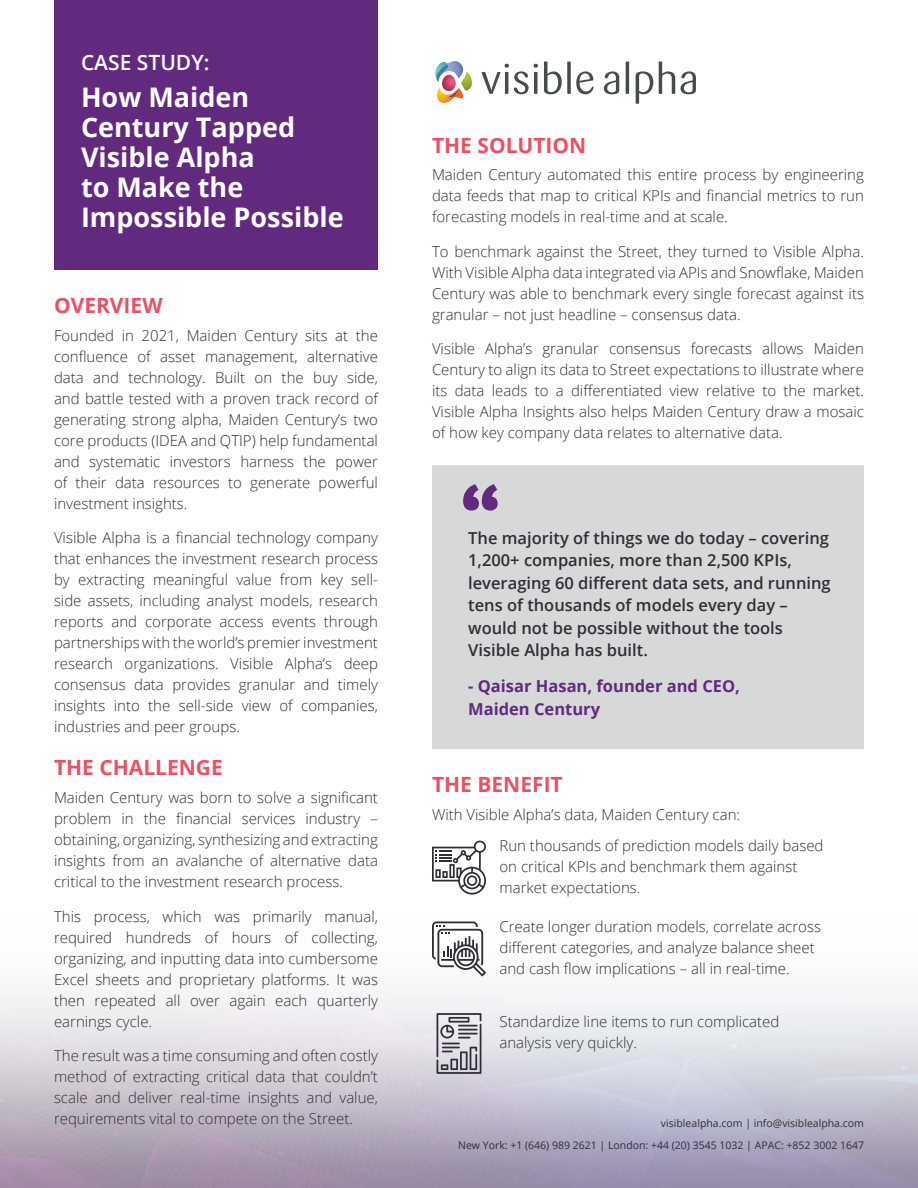
<style>
.page{position:relative;width:918px;height:1188px;background:#fff}
.page>*{position:absolute;margin:0;border:0;box-sizing:border-box;transform-origin:0 0}
.t1{font:700 108px "PT Sans";color:#622a7f}
.t2{font:700 27px/30px "Open Sans";color:#fff}
.t3{font:700 21px "Open Sans";color:#ea5162}
.t4{font:600 21px "Open Sans";color:#fff}
.t5{font:600 16.5px/22.5px "Open Sans";color:#2f2e38}
.t6{font:700 16.5px/22.5px "Open Sans";color:#622a7f}
.t7{font:300 15px/21px "Open Sans";color:#2f2e38;text-align:justify}
.t8{font:10.5px/21.8px "Open Sans";color:#2f2e38;text-align:right}
</style>
<div class="page">
<svg style="left:482px;top:64px;width:56px;height:30px"></svg>
<svg style="left:544px;top:62px;width:18px;height:32px"></svg>
<svg style="left:567px;top:62px;width:4px;height:32px"></svg>
<svg style="left:576px;top:71px;width:17px;height:23px"></svg>
<svg style="left:604px;top:71px;width:15px;height:23px"></svg>
<hr style="left:626px;top:62px;width:3px;height:32px;background:#464b4d">
<svg style="left:636px;top:71px;width:17px;height:33px"></svg>
<svg style="left:659px;top:62px;width:37px;height:32px"></svg>
<svg style="left:435px;top:61px;width:37px;height:42px"></svg>
<div style="left:54px;top:0;width:324px;height:270px;background:#622a7f"></div>
<div style="left:432px;top:465px;width:432px;height:284px;background:#d7d8d8"></div>
<svg style="left:432px;top:921px;width:54px;height:55px"></svg>
<svg style="left:437px;top:1013px;width:44px;height:61px;background:#a6a4ac"></svg>
<svg style="left:432px;top:841px;width:54px;height:54px"></svg>
<h3 class="t4" style="left:81px;top:48px;width:130px">CASE STUDY:</h3>
<h2 class="t2" style="left:81px;top:81px;width:264px">How Maiden<br>Century Tapped<br>Visible Alpha<br>to Make the<br>Impossible Possible</h2>
<h3 class="t3" style="left:54px;top:291px;width:110px">OVERVIEW</h3>
<p class="t7" style="left:54px;top:324px;width:326px">Founded in 2021, Maiden Century sits at the confluence of asset management, alternative data and technology. Built on the buy side, and battle tested with a proven track record of generating strong alpha, Maiden Century’s two core products (IDEA and QTIP) help fundamental and systematic investors harness the power of their data resources to generate powerful investment insights.</p>
<p class="t7" style="left:54px;top:527px;width:326px">Visible Alpha is a financial technology company that enhances the investment research process by extracting meaningful value from key sell&shy;side assets, including analyst models, research reports and corporate access events through partnerships with the world’s premier investment research organizations. Visible Alpha’s deep consensus data provides granular and timely insights into the sell-side view of companies, industries and peer groups.</p>
<h3 class="t3" style="left:54px;top:753px;width:170px">THE CHALLENGE</h3>
<p class="t7" style="left:54px;top:787px;width:326px">Maiden Century was born to solve a significant problem in the financial services industry – obtaining, organizing, synthesizing and extracting insights from an avalanche of alternative data critical to the investment research process.</p>
<p class="t7" style="left:54px;top:905px;width:326px">This process, which was primarily manual, required hundreds of hours of collecting, organizing, and inputting data into cumbersome Excel sheets and proprietary platforms. It was then repeated all over again each quarterly earnings cycle.</p>
<p class="t7" style="left:54px;top:1045px;width:326px">The result was a time consuming and often costly method of extracting critical data that couldn’t scale and deliver real-time insights and value, requirements vital to compete on the Street.</p>
<h3 class="t3" style="left:432px;top:130px;width:156px">THE SOLUTION</h3>
<p class="t7" style="left:432px;top:164px;width:434px">Maiden Century automated this entire process by engineering data feeds that map to critical KPIs and financial metrics to run forecasting models in real-time and at scale.</p>
<p class="t7" style="left:432px;top:241px;width:434px">To benchmark against the Street, they turned to Visible Alpha.<br>With Visible Alpha data integrated via APIs and Snowflake, Maiden Century was able to benchmark every single forecast against its granular – not just headline – consensus data.</p>
<p class="t7" style="left:432px;top:338px;width:434px">Visible Alpha’s granular consensus forecasts allows Maiden Century to align its data to Street expectations to illustrate where its data leads to a differentiated view relative to the market.<br>Visible Alpha Insights also helps Maiden Century draw a mosaic of how key company data relates to alternative data.</p>
<h1 class="t1" style="left:459px;top:461px;width:44px">“</h1>
<p class="t5" style="left:468px;top:526px;width:364px">The majority of things we do today – covering 1,200+ companies, more than 2,500 KPIs, leveraging 60 different data sets, and running tens of thousands of models every day – would not be possible without the tools Visible Alpha has built.</p>
<p class="t6" style="left:468px;top:674px;width:273px">- Qaisar Hasan, founder and CEO,<br>Maiden Century</p>
<h3 class="t3" style="left:432px;top:770px;width:132px">THE BENEFIT</h3>
<p class="t7" style="left:432px;top:803px;width:310px">With Visible Alpha’s data, Maiden Century can:</p>
<p class="t7" style="left:500px;top:834px;width:326px;text-align:left">Run thousands of prediction models daily based on critical KPIs and benchmark them against market expectations.</p>
<p class="t7" style="left:500px;top:916px;width:323px;text-align:left">Create longer duration models, correlate across different categories, and analyze balance sheet and cash flow implications – all in real-time.</p>
<p class="t7" style="left:500px;top:1011px;width:281px">Standardize line items to run complicated analysis very quickly.</p>
<p class="t8" style="left:458px;top:1112px;width:407px">visiblealpha.com | info@visiblealpha.com<br>New York: +1 (646) 989 2621 | London: +44 (20) 3545 1032 | APAC: +852 3002 1647</p>
</div>
